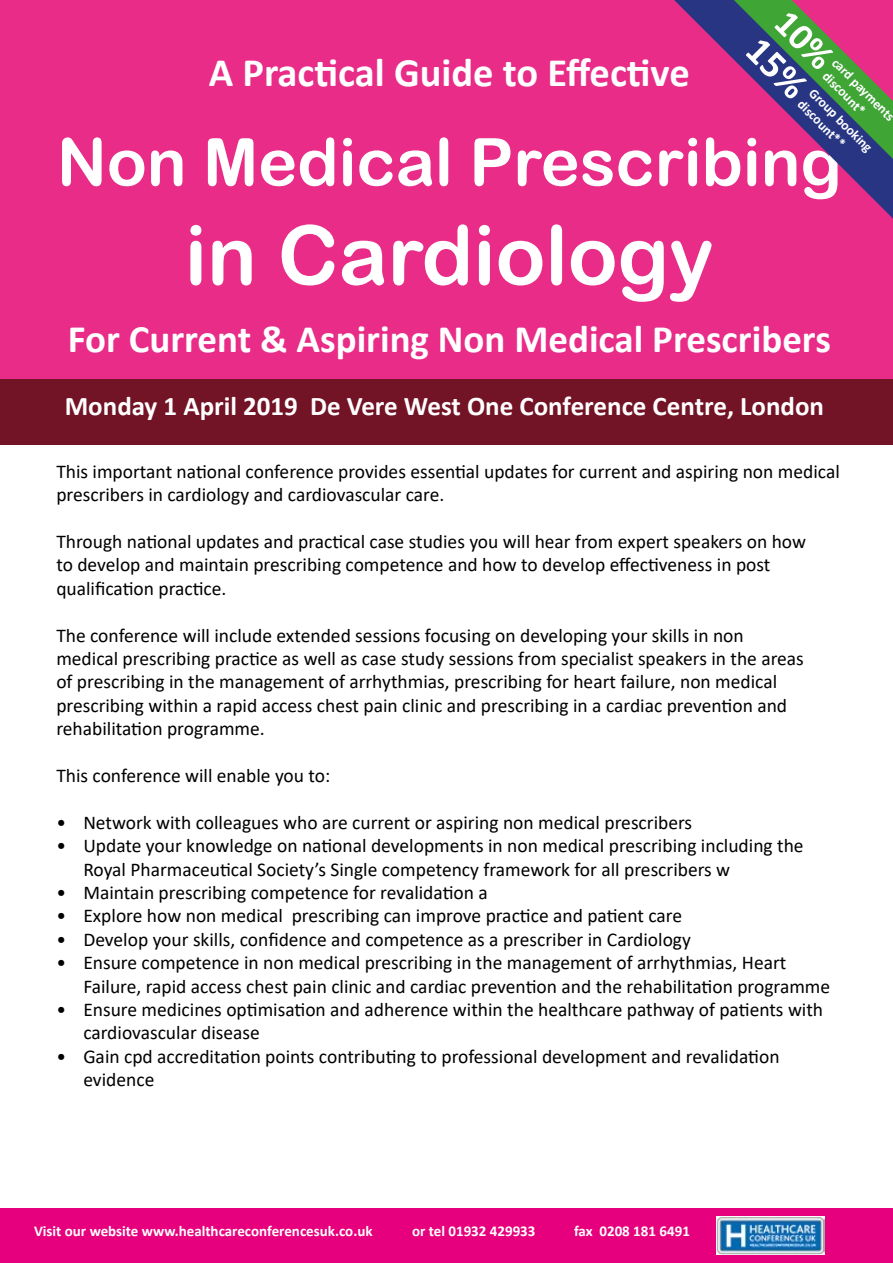
<style>
.page{position:relative;width:893px;height:1263px;background:#fff}
.page>*{position:absolute;margin:0;border:0;box-sizing:border-box;transform-origin:0 0}
.t1{font:82.5px "Arial Rounded MT Bold";color:#fff}
.t2{font:66px "Arial Rounded MT Bold";color:#fff}
.t3{font:700 40.5px "Calibri";color:#fff}
.t4{font:700 39px "Calibri";color:#fff}
.t5{font:700 27px "Calibri";color:#fff}
.t6{font:19.5px/23.4px "Calibri";color:#000}
.t7{font:700 15px "Calibri";color:#fff}
.t8{font:700 13.5px/16.2px "Calibri";color:#fff}
</style>
<div class="page">
<div style="left:0;top:0;width:893px;height:390px;background:#e82c88"></div>
<svg style="left:674px;top:0;width:219px;height:219px"></svg>
<div style="left:0;top:379px;width:893px;height:66px;background:#721326"></div>
<div style="left:0;top:1209px;width:893px;height:54px;background:#e6007d"></div>
<img style="left:717px;top:1216px;width:107px;height:38px">
<svg style="left:732px;top:0;width:161px;height:160px"></svg>
<h3 class="t3" style="left:209px;top:44px;width:483px">A Practical Guide to Effective</h3>
<p class="t8" style="left:840px;top:54px;width:84px;rotate:45deg">card payments discount*</p>
<p class="t8" style="left:817px;top:85px;width:85px;rotate:45deg">Group booking discount**</p>
<h2 class="t2" style="left:57px;top:123px;width:787px">Non Medical Prescribing</h2>
<h1 class="t1" style="left:185px;top:206px;width:531px">in Cardiology</h1>
<h3 class="t4" style="left:68px;top:311px;width:765px">For Current &amp; Aspiring Non Medical Prescribers</h3>
<h3 class="t5" style="left:65px;top:387px;width:761px">Monday 1 April 2019 De Vere West One Conference Centre, London</h3>
<p class="t6" style="left:56px;top:459px;width:785px">This important national conference provides essential updates for current and aspiring non medical prescribers in cardiology and cardiovascular care.</p>
<p class="t6" style="left:56px;top:529px;width:751px">Through national updates and practical case studies you will hear from expert speakers on how to develop and maintain prescribing competence and how to develop effectiveness in post qualification practice.</p>
<p class="t6" style="left:56px;top:623px;width:749px">The conference will include extended sessions focusing on developing your skills in non medical prescribing practice as well as case study sessions from specialist speakers in the areas of prescribing in the management of arrhythmias, prescribing for heart failure, non medical prescribing within a rapid access chest pain clinic and prescribing in a cardiac prevention and rehabilitation programme.</p>
<p class="t6" style="left:56px;top:763px;width:276px">This conference will enable you to:</p>
<p class="t6" style="left:56px;top:810px;width:637px">• Network with colleagues who are current or aspiring non medical prescribers</p>
<p class="t6" style="left:83px;top:833px;width:722px;text-indent:-27px">• Update your knowledge on national developments in non medical prescribing including the<br>Royal Pharmaceutical Society’s Single competency framework for all prescribers w</p>
<p class="t6" style="left:56px;top:880px;width:433px">• Maintain prescribing competence for revalidation a</p>
<p class="t6" style="left:56px;top:904px;width:627px">• Explore how non medical prescribing can improve practice and patient care</p>
<p class="t6" style="left:56px;top:927px;width:636px">• Develop your skills, confidence and competence as a prescriber in Cardiology</p>
<p class="t6" style="left:83px;top:950px;width:748px;text-indent:-27px">• Ensure competence in non medical prescribing in the management of arrhythmias, Heart<br>Failure, rapid access chest pain clinic and cardiac prevention and the rehabilitation programme</p>
<p class="t6" style="left:83px;top:997px;width:741px;text-indent:-27px">• Ensure medicines optimisation and adherence within the healthcare pathway of patients with cardiovascular disease</p>
<p class="t6" style="left:83px;top:1044px;width:698px;text-indent:-27px">• Gain cpd accreditation points contributing to professional development and revalidation evidence</p>
<p class="t7" style="left:34px;top:1220px;width:340px">Visit our website www.healthcareconferencesuk.co.uk</p>
<p class="t7" style="left:412px;top:1220px;width:125px">or tel 01932 429933</p>
<p class="t7" style="left:574px;top:1220px;width:117px">fax 0208 181 6491</p>
</div>
